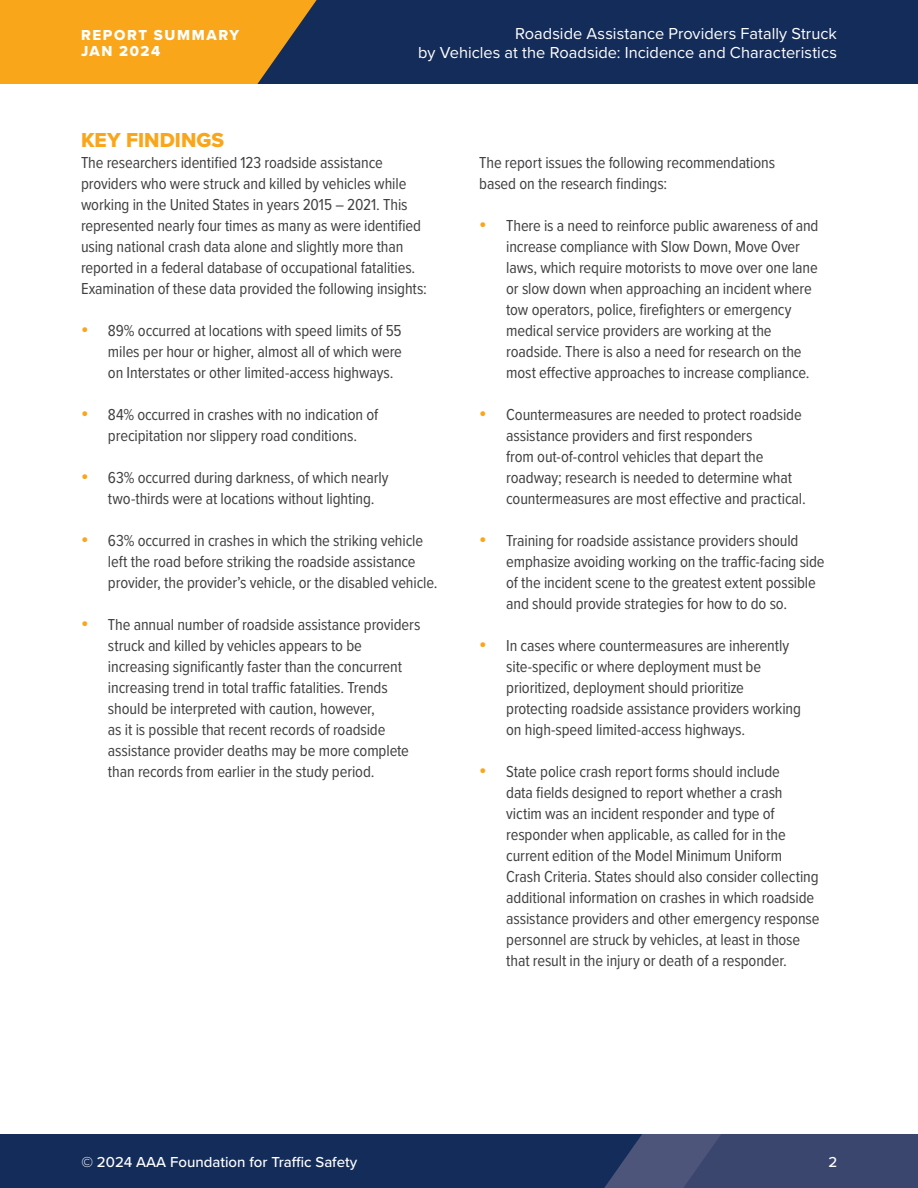
<style>
.page{position:relative;width:918px;height:1188px;background:#fff}
.page>*{position:absolute;margin:0;border:0;box-sizing:border-box;transform-origin:0 0}
.t1{font:21px "Proxima Nova Extrabld";letter-spacing:.005em;color:#faa61a}
.t2{font:16.5px/21px "Proxima Nova Cond";letter-spacing:-.01em;color:#414042}
.t3{font:16.5px/19.8px "Proxima Nova";color:#fff;text-align:right}
.t4{font:500 15px "Proxima Nova";color:#fff}
.t5{font:15px/16.5px "Proxima Nova Extrabld";letter-spacing:.11em;color:#fff}
.s1{color:#faa61a}
</style>
<div class="page">
<div style="left:0;top:0;width:918px;height:84px;background:#142c59"></div>
<svg style="left:0;top:0;width:317px;height:84px"></svg>
<div style="left:0;top:1134px;width:918px;height:54px;background:#142c59"></div>
<svg style="left:604px;top:1134px;width:314px;height:54px"></svg>
<p class="t5" style="left:81px;top:26px;width:160px">REPORT SUMMARY<br>JAN 2024</p>
<p class="t3" style="left:418px;top:22px;width:420px">Roadside Assistance Providers Fatally Struck<br>by Vehicles at the Roadside: Incidence and Characteristics</p>
<p class="t1" style="left:81px;top:124px;width:145px">KEY FINDINGS</p>
<p class="t2" style="left:81px;top:151px;width:348px">The researchers identified 123 roadside assistance providers who were struck and killed by vehicles while working in the United States in years 2015 – 2021. This represented nearly four times as many as were identified using national crash data alone and slightly more than reported in a federal database of occupational fatalities.<br>Examination of these data provided the following insights:</p>
<p class="t2" style="left:108px;top:319px;width:295px;text-align:justify;text-indent:-27px"><span class="s1">•</span> 89% occurred at locations with speed limits of 55 miles per hour or higher, almost all of which were on Interstates or other limited-access highways.</p>
<p class="t2" style="left:81px;top:403px;width:299px;text-align:center"><span class="s1">•</span> 84% occurred in crashes with no indication of precipitation nor slippery road conditions.</p>
<p class="t2" style="left:108px;top:466px;width:282px;text-indent:-27px"><span class="s1">•</span> 63% occurred during darkness, of which nearly two-thirds were at locations without lighting.</p>
<p class="t2" style="left:108px;top:529px;width:331px;text-indent:-27px"><span class="s1">•</span> 63% occurred in crashes in which the striking vehicle left the road before striking the roadside assistance provider, the provider’s vehicle, or the disabled vehicle.</p>
<p class="t2" style="left:108px;top:613px;width:314px;text-indent:-27px"><span class="s1">•</span> The annual number of roadside assistance providers struck and killed by vehicles appears to be increasing significantly faster than the concurrent increasing trend in total traffic fatalities. Trends should be interpreted with caution, however,<br>as it is possible that recent records of roadside assistance provider deaths may be more complete than records from earlier in the study period.</p>
<p class="t2" style="left:479px;top:151px;width:297px">The report issues the following recommendations based on the research findings:</p>
<p class="t2" style="left:506px;top:214px;width:314px;text-indent:-27px"><span class="s1">•</span> There is a need to reinforce public awareness of and increase compliance with Slow Down, Move Over laws, which require motorists to move over one lane or slow down when approaching an incident where tow operators, police, firefighters or emergency medical service providers are working at the roadside. There is also a need for research on the most effective approaches to increase compliance.</p>
<p class="t2" style="left:506px;top:403px;width:301px;text-indent:-27px"><span class="s1">•</span> Countermeasures are needed to protect roadside assistance providers and first responders<br>from out-of-control vehicles that depart the roadway; research is needed to determine what countermeasures are most effective and practical.</p>
<p class="t2" style="left:506px;top:529px;width:320px;text-indent:-27px"><span class="s1">•</span> Training for roadside assistance providers should emphasize avoiding working on the traffic-facing side of the incident scene to the greatest extent possible and should provide strategies for how to do so.</p>
<p class="t2" style="left:506px;top:634px;width:296px;text-indent:-27px"><span class="s1">•</span> In cases where countermeasures are inherently site-specific or where deployment must be prioritized, deployment should prioritize protecting roadside assistance providers working on high-speed limited-access highways.</p>
<p class="t2" style="left:506px;top:760px;width:315px;text-indent:-27px"><span class="s1">•</span> State police crash report forms should include<br>data fields designed to report whether a crash victim was an incident responder and type of responder when applicable, as called for in the current edition of the Model Minimum Uniform Crash Criteria. States should also consider collecting additional information on crashes in which roadside assistance providers and other emergency response personnel are struck by vehicles, at least in those that result in the injury or death of a responder.</p>
<p class="t4" style="left:81px;top:1151px;width:277px">© 2024 AAA Foundation for Traffic Safety</p>
<p class="t4" style="left:829px;top:1151px;width:10px">2</p>
</div>
